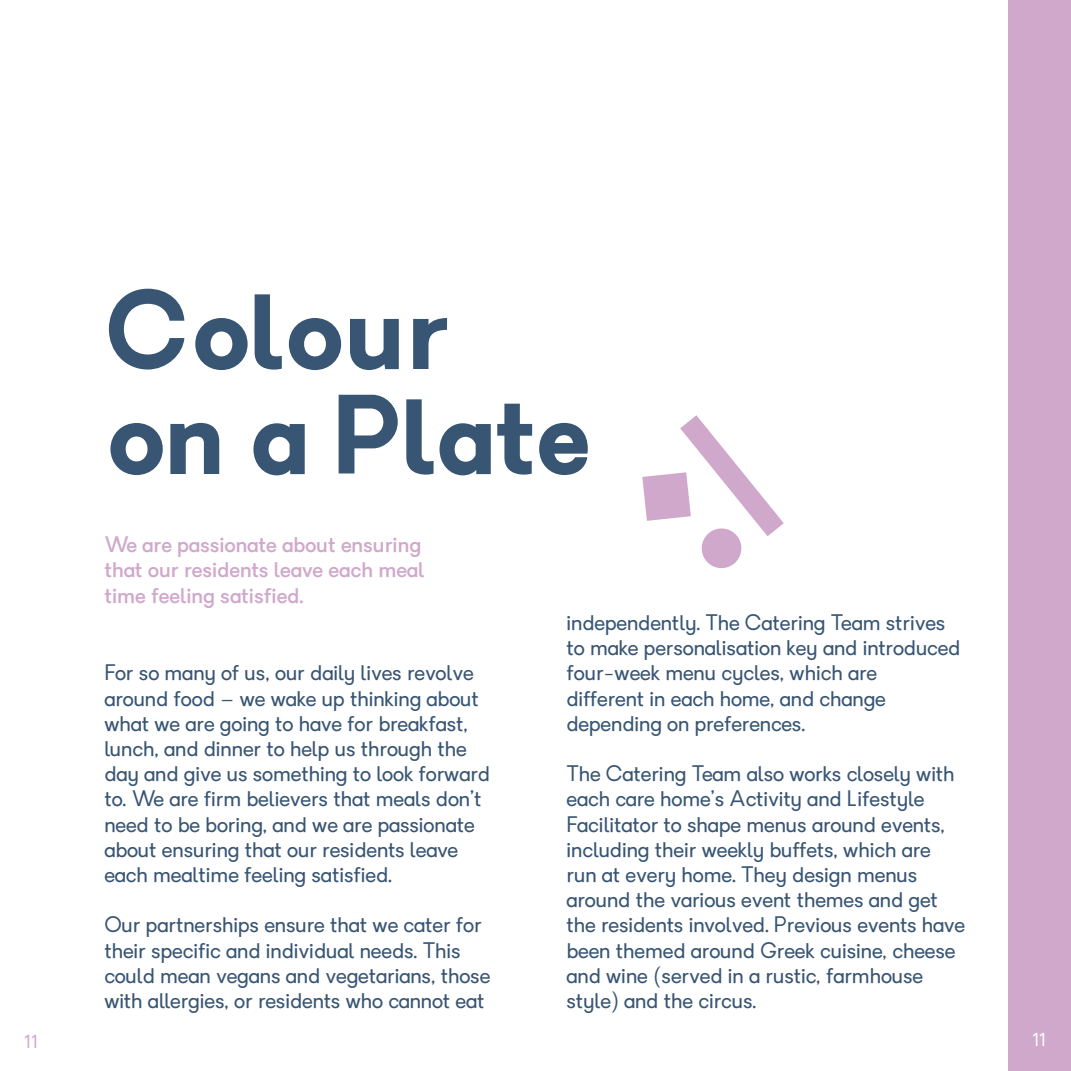
<style>
.page{position:relative;width:1071px;height:1071px;background:#fff}
.page>*{position:absolute;margin:0;border:0;box-sizing:border-box;transform-origin:0 0}
.t1{font:700 105px "Granary";color:#385574}
.t2{font:21px/25.2px "Granary";color:#385574}
.t3{font:500 21px/25.2px "Granary";color:#d0a8cb}
.t4{font:17.5px "Granary";color:#d0a8cb}
.t5{font:17.5px "Granary";color:#fff}
</style>
<div class="page">
<div style="left:1008px;top:0;width:63px;height:1071px;background:#d0a8cb"></div>
<svg style="left:642px;top:415px;width:142px;height:154px"></svg>
<p class="t4" style="left:25px;top:1031px;width:15px">11</p>
<p class="t1" style="left:106px;top:261px;width:345px">Colour</p>
<p class="t1" style="left:106px;top:366px;width:486px">on a Plate</p>
<p class="t3" style="left:104px;top:533px;width:322px">We are passionate about ensuring that our residents leave each meal time feeling satisfied.</p>
<p class="t2" style="left:104px;top:661px;width:387px">For so many of us, our daily lives revolve around food – we wake up thinking about what we are going to have for breakfast, lunch, and dinner to help us through the day and give us something to look forward to. We are firm believers that meals don’t need to be boring, and we are passionate about ensuring that our residents leave each mealtime feeling satisfied.</p>
<p class="t2" style="left:104px;top:913px;width:387px">Our partnerships ensure that we cater for their specific and individual needs. This could mean vegans and vegetarians, those with allergies, or residents who cannot eat</p>
<p class="t2" style="left:567px;top:610px;width:395px">independently. The Catering Team strives to make personalisation key and introduced four-week menu cycles, which are</p>
<p class="t2" style="left:567px;top:686px;width:321px">different in each home, and change depending on preferences.</p>
<p class="t2" style="left:567px;top:762px;width:400px">The Catering Team also works closely with each care home’s Activity and Lifestyle Facilitator to shape menus around events, including their weekly buffets, which are run at every home. They design menus around the various event themes and get the residents involved. Previous events have been themed around Greek cuisine, cheese and wine (served in a rustic, farmhouse style) and the circus.</p>
<p class="t5" style="left:1033px;top:1029px;width:15px">11</p>
</div>
